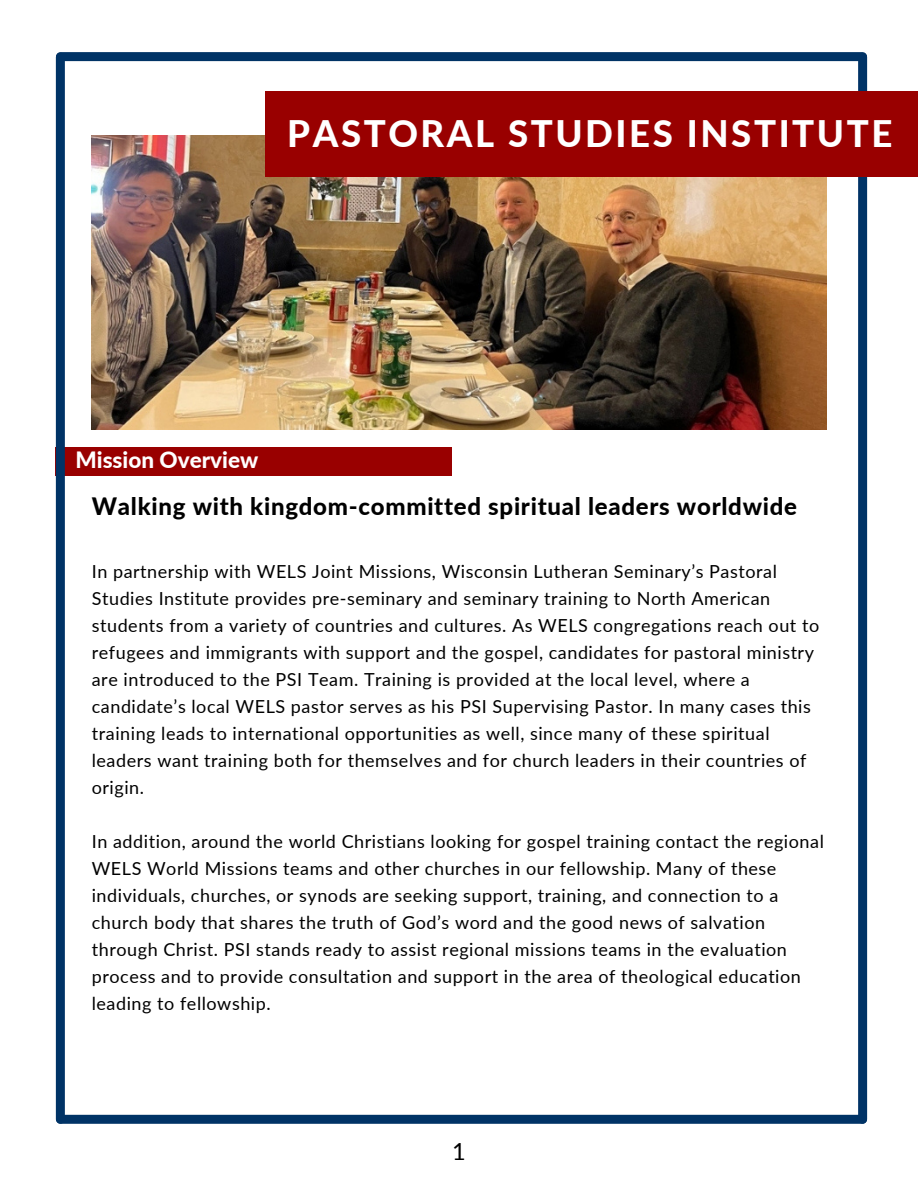
<style>
.page{position:relative;width:918px;height:1188px;background:#fff}
.page>*{position:absolute;margin:0;border:0;box-sizing:border-box;transform-origin:0 0}
.t1{font:800 36.6px "Lato";letter-spacing:.07em;color:#fff}
.t2{font:800 24px "Lato";letter-spacing:.03em;color:#000}
.t3{font:23.55px "Lato";color:#000}
.t4{font:800 22.5px "Lato";color:#fff}
.t5{font:18px/27px "Lato";letter-spacing:.03em;color:#000}
</style>
<div class="page">
<div style="left:56px;top:447px;width:396px;height:28px;background:#900"></div>
<div style="left:60px;top:52px;width:803px;height:9px;background:#036"></div>
<div style="left:858px;top:57px;width:9px;height:1062px;background:#036"></div>
<div style="left:56px;top:57px;width:9px;height:1062px;background:#036"></div>
<div style="left:60px;top:1115px;width:803px;height:9px;background:#036"></div>
<img style="left:92px;top:136px;width:734px;height:293px">
<div style="left:265px;top:92px;width:653px;height:84px;background:#900"></div>
<p class="t1" style="left:287px;top:111px;width:607px">PASTORAL STUDIES INSTITUTE</p>
<p class="t4" style="left:75px;top:446px;width:185px">Mission Overview</p>
<p class="t2" style="left:92px;top:491px;width:707px">Walking with kingdom-committed spiritual leaders worldwide</p>
<p class="t5" style="left:92px;top:558px;width:729px">In partnership with WELS Joint Missions, Wisconsin Lutheran Seminary’s Pastoral Studies Institute provides pre-seminary and seminary training to North American students from a variety of countries and cultures. As WELS congregations reach out to refugees and immigrants with support and the gospel, candidates for pastoral ministry are introduced to the PSI Team. Training is provided at the local level, where a candidate’s local WELS pastor serves as his PSI Supervising Pastor. In many cases this training leads to international opportunities as well, since many of these spiritual leaders want training both for themselves and for church leaders in their countries of origin.</p>
<p class="t5" style="left:92px;top:828px;width:734px">In addition, around the world Christians looking for gospel training contact the regional WELS World Missions teams and other churches in our fellowship. Many of these individuals, churches, or synods are seeking support, training, and connection to a church body that shares the truth of God’s word and the good news of salvation through Christ. PSI stands ready to assist regional missions teams in the evaluation process and to provide consultation and support in the area of theological education leading to fellowship.</p>
<p class="t3" style="left:452px;top:1136px;width:15px">1</p>
</div>
